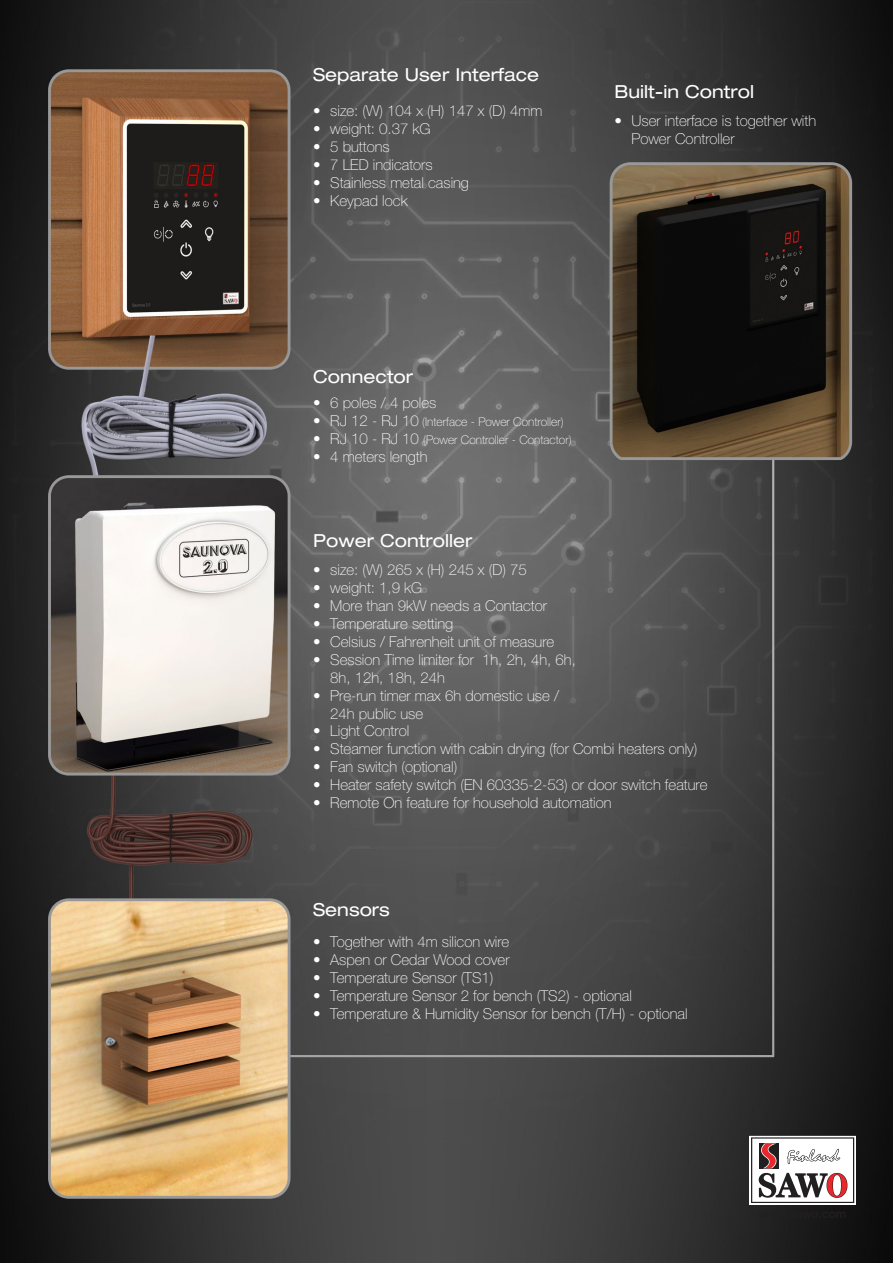
<style>
.page{position:relative;width:893px;height:1263px;background:#fff}
.page>*{position:absolute;margin:0;border:0;box-sizing:border-box;transform-origin:0 0}
.t1{font:expanded 18px "Helvetica Neue LT Pro";color:#fff}
.t2{font:100 15px/18px "Helvetica Neue LT Pro";color:#fff}
.t3{font:100 12px "Helvetica Neue LT Pro";color:#fff}
.s1{font-size:15px}
</style>
<div class="page">
<img style="left:0;top:0;width:893px;height:1263px">
<svg style="left:749px;top:1136px;width:107px;height:68px"></svg>
<p class="t1" style="left:313px;top:64px;width:227px">Separate User Interface</p>
<p class="t2" style="left:313px;top:101px;width:231px">• size: (W) 104 x (H) 147 x (D) 4mm</p>
<p class="t2" style="left:313px;top:119px;width:119px">• weight: 0.37 kG</p>
<p class="t2" style="left:313px;top:137px;width:78px">• 5 buttons</p>
<p class="t2" style="left:313px;top:155px;width:121px">• 7 LED indicators</p>
<p class="t2" style="left:313px;top:173px;width:157px">• Stainless metal casing</p>
<p class="t2" style="left:313px;top:191px;width:96px">• Keypad lock</p>
<p class="t1" style="left:614px;top:81px;width:141px">Built-in Control</p>
<p class="t2" style="left:631px;top:112px;width:186px;text-indent:-17px">• User interface is together with<br>Power Controller</p>
<p class="t1" style="left:313px;top:366px;width:101px">Connector</p>
<p class="t2" style="left:313px;top:394px;width:125px">• 6 poles / 4 poles</p>
<p class="t3" style="left:313px;top:415px;width:252px"><span class="s1">• RJ 12 - RJ 10</span> (Interface - Power Controller)</p>
<p class="t3" style="left:313px;top:433px;width:260px"><span class="s1">• RJ 10 - RJ 10</span> (Power Controller - Contactor)</p>
<p class="t2" style="left:313px;top:448px;width:116px">• 4 meters length</p>
<p class="t1" style="left:313px;top:530px;width:161px">Power Controller</p>
<p class="t2" style="left:313px;top:560px;width:215px">• size: (W) 265 x (H) 245 x (D) 75</p>
<p class="t2" style="left:313px;top:578px;width:111px">• weight: 1,9 kG</p>
<p class="t2" style="left:313px;top:596px;width:235px">• More than 9kW needs a Contactor</p>
<p class="t2" style="left:313px;top:614px;width:141px">• Temperature setting</p>
<p class="t2" style="left:313px;top:632px;width:242px">• Celsius / Fahrenheit unit of measure</p>
<p class="t2" style="left:313px;top:650px;width:264px">• Session Time limiter for 1h, 2h, 4h, 6h,</p>
<p class="t2" style="left:330px;top:668px;width:116px">8h, 12h, 18h, 24h</p>
<p class="t2" style="left:313px;top:686px;width:247px">• Pre-run timer max 6h domestic use /</p>
<p class="t2" style="left:330px;top:704px;width:94px">24h public use</p>
<p class="t2" style="left:313px;top:722px;width:97px">• Light Control</p>
<p class="t2" style="left:313px;top:740px;width:386px">• Steamer function with cabin drying (for Combi heaters only)</p>
<p class="t2" style="left:313px;top:758px;width:145px">• Fan switch (optional)</p>
<p class="t2" style="left:313px;top:776px;width:396px">• Heater safety switch (EN 60335-2-53) or door switch feature</p>
<p class="t2" style="left:313px;top:794px;width:300px">• Remote On feature for household automation</p>
<p class="t1" style="left:313px;top:899px;width:78px">Sensors</p>
<p class="t2" style="left:313px;top:933px;width:198px">• Together with 4m silicon wire</p>
<p class="t2" style="left:313px;top:951px;width:198px">• Aspen or Cedar Wood cover</p>
<p class="t2" style="left:313px;top:969px;width:182px">• Temperature Sensor (TS1)</p>
<p class="t2" style="left:313px;top:987px;width:320px">• Temperature Sensor 2 for bench (TS2) - optional</p>
<p class="t2" style="left:313px;top:1005px;width:376px">• Temperature &amp; Humidity Sensor for bench (T/H) - optional</p>
</div>
